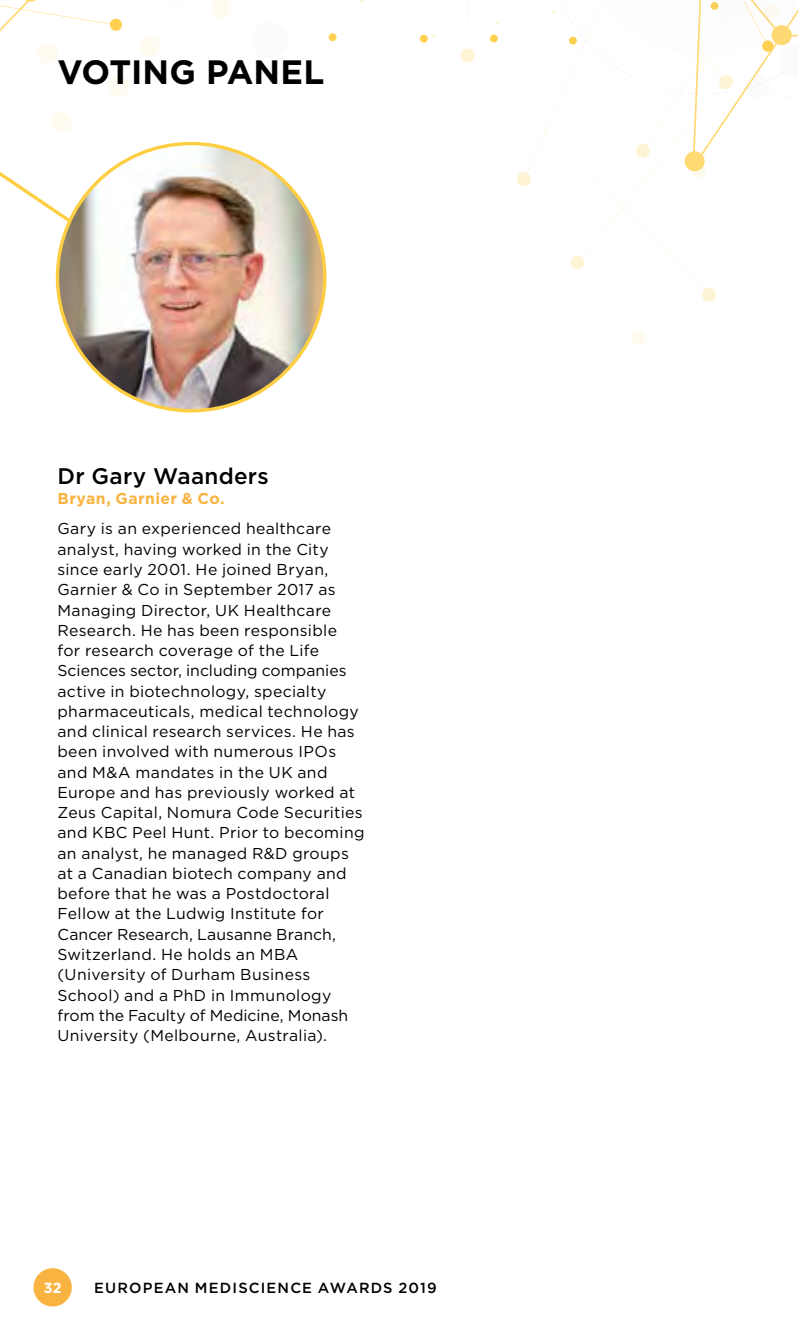
<style>
.page{position:relative;width:798px;height:1340px;background:#fff}
.page>*{position:absolute;margin:0;border:0;box-sizing:border-box;transform-origin:0 0}
.t1{font:700 33.75px "Gotham";color:#000}
.t2{font:500 22.5px "Gotham";letter-spacing:.01em;color:#000}
.t3{font:15.75px/20.2px "Gotham";letter-spacing:.02em;color:#000}
.t4{font:700 15.75px "Gotham";letter-spacing:.025em;color:#f9b340}
.t5{font:500 14.62px "Gotham";letter-spacing:.08em;color:#000}
.t6{font:700 14.62px "Gotham";color:#fff}
</style>
<div class="page">
<div style="left:33px;top:1268px;width:39px;height:38px;background:#f9b340;border-radius:50%"></div>
<svg style="left:0;top:0;width:797px;height:413px"></svg>
<img style="left:57px;top:144px;width:267px;height:267px;border-radius:134px">
<h1 class="t1" style="left:57px;top:50px;width:268px">VOTING PANEL</h1>
<h2 class="t2" style="left:57px;top:461px;width:213px">Dr Gary Waanders</h2>
<p class="t4" style="left:57px;top:488px;width:169px">Bryan, Garnier &amp; Co.</p>
<p class="t3" style="left:57px;top:518px;width:308px">Gary is an experienced healthcare analyst, having worked in the City since early 2001. He joined Bryan, Garnier &amp; Co in September 2017 as Managing Director, UK Healthcare Research. He has been responsible<br>for research coverage of the Life Sciences sector, including companies active in biotechnology, specialty pharmaceuticals, medical technology and clinical research services. He has been involved with numerous IPOs and M&amp;A mandates in the UK and Europe and has previously worked at Zeus Capital, Nomura Code Securities and KBC Peel Hunt. Prior to becoming an analyst, he managed R&amp;D groups at a Canadian biotech company and before that he was a Postdoctoral Fellow at the Ludwig Institute for Cancer Research, Lausanne Branch, Switzerland. He holds an MBA (University of Durham Business School) and a PhD in Immunology from the Faculty of Medicine, Monash University (Melbourne, Australia).</p>
<p class="t6" style="left:44px;top:1277px;width:19px">32</p>
<p class="t5" style="left:94px;top:1277px;width:344px">EUROPEAN MEDISCIENCE AWARDS 2019</p>
</div>
